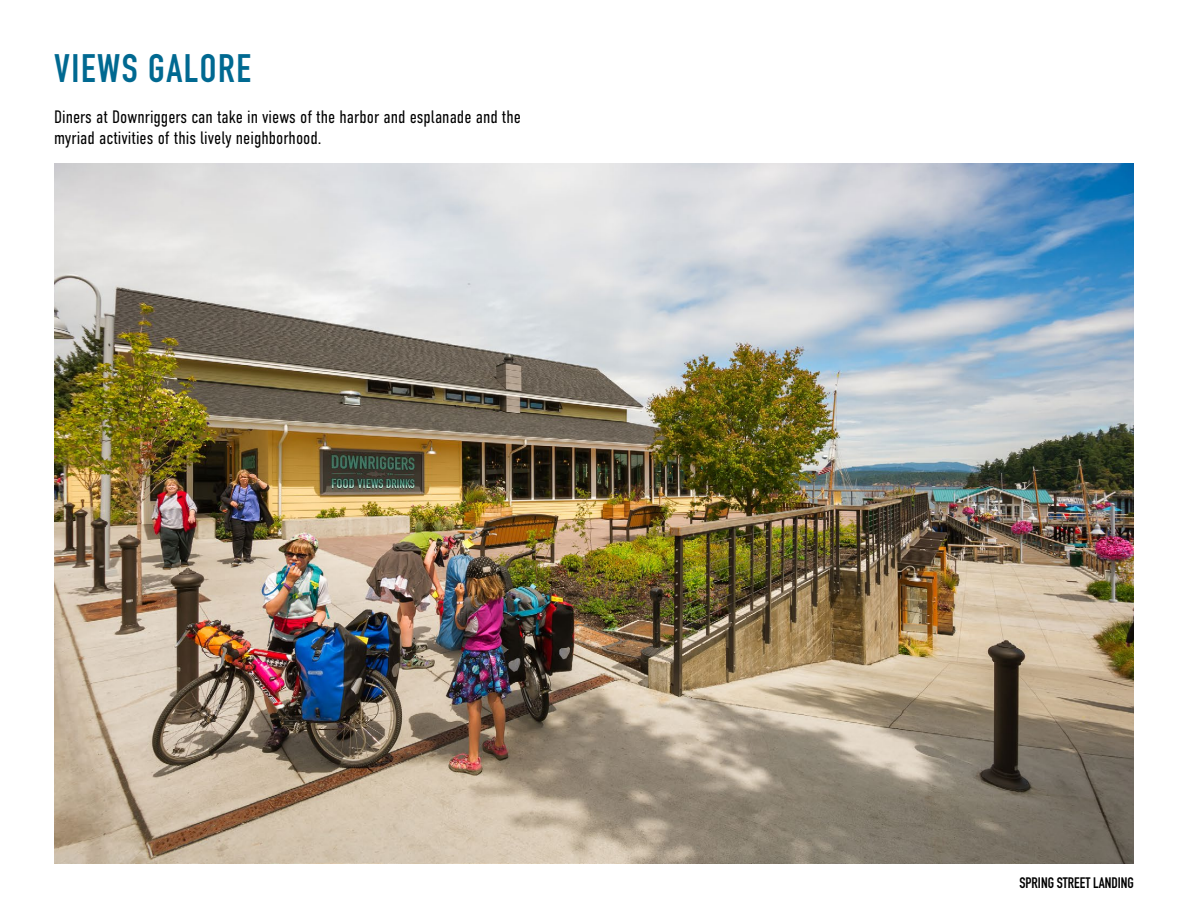
<style>
.page{position:relative;width:1188px;height:918px;background:#fff}
.page>*{position:absolute;margin:0;border:0;box-sizing:border-box;transform-origin:0 0}
.t1{font:700 39.15px "DIN Condensed";letter-spacing:.04em;color:#006991}
.t2{font:300 18px/21px "DIN Condensed";color:#000}
.t3{font:700 15px "DIN Condensed";color:#000}
</style>
<div class="page">
<img style="left:54px;top:163px;width:1080px;height:701px">
<h1 class="t1" style="left:54px;top:42px;width:198px">VIEWS GALORE</h1>
<p class="t2" style="left:54px;top:106px;width:469px">Diners at Downriggers can take in views of the harbor and esplanade and the myriad activities of this lively neighborhood.</p>
<p class="t3" style="left:1019px;top:873px;width:116px">SPRING STREET LANDING</p>
</div>
